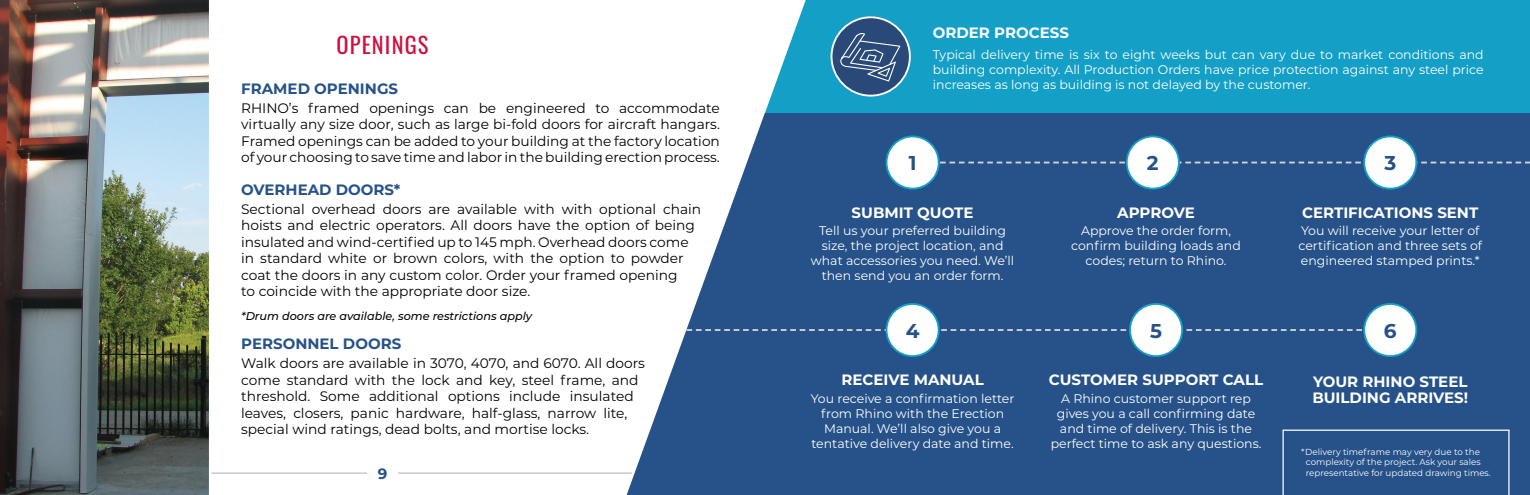
<style>
.page{position:relative;width:1530px;height:495px;background:#fff}
.page>*{position:absolute;margin:0;border:0;box-sizing:border-box;transform-origin:0 0}
.t1{font:22.5px "Oswald";letter-spacing:.05em;color:#ce1141}
.t2{font:700 20px "Montserrat";color:#265289}
.t3{font:700 15px/16.2px "Montserrat";color:#fff}
.t4{font:700 15px "Montserrat";color:#265289}
.t5{font:13.75px/16.5px "Montserrat";color:#000}
.t6{font:12.5px/15px "Montserrat";color:#fff;text-align:center}
.t7{font:italic 500 11.25px "Montserrat";color:#000}
.t8{font:8.75px/10.5px "Montserrat";color:#fff}
</style>
<div class="page">
<hr style="left:45px;top:472px;width:675px;height:2px;background:#bcbec0">
<svg style="left:613px;top:113px;width:917px;height:382px;background:#3b6394"></svg>
<svg style="left:940px;top:162px;width:590px;height:1px"></svg>
<svg style="left:686px;top:329px;width:677px;height:2px"></svg>
<div style="left:765px;top:0;width:765px;height:113px;background:#139fc6"></div>
<div style="left:887px;top:136px;width:52px;height:53px;background:#fff;border-radius:50%"></div>
<div style="left:886px;top:135px;width:54px;height:55px;border:2px solid #139fc6;border-radius:50%"></div>
<div style="left:1127px;top:136px;width:52px;height:53px;background:#fff;border-radius:50%"></div>
<div style="left:1126px;top:135px;width:54px;height:55px;border:2px solid #139fc6;border-radius:50%"></div>
<div style="left:1364px;top:136px;width:52px;height:53px;background:#fff;border-radius:50%"></div>
<div style="left:1363px;top:135px;width:54px;height:55px;border:2px solid #139fc6;border-radius:50%"></div>
<div style="left:887px;top:304px;width:52px;height:52px;background:#fff;border-radius:50%"></div>
<div style="left:886px;top:303px;width:54px;height:54px;border:2px solid #139fc6;border-radius:50%"></div>
<div style="left:1130px;top:304px;width:52px;height:52px;background:#fff;border-radius:50%"></div>
<div style="left:1129px;top:303px;width:54px;height:54px;border:2px solid #139fc6;border-radius:50%"></div>
<div style="left:1364px;top:304px;width:52px;height:52px;background:#fff;border-radius:50%"></div>
<div style="left:1363px;top:303px;width:54px;height:54px;border:2px solid #139fc6;border-radius:50%"></div>
<img style="left:0;top:0;width:213px;height:495px">
<div style="left:367px;top:464px;width:31px;height:31px;background:#fff"></div>
<div style="left:831px;top:18px;width:79px;height:77px;background:#294a78;border-radius:50%"></div>
<svg style="left:840px;top:33px;width:60px;height:48px"></svg>
<div style="left:831px;top:16px;width:80px;height:81px;border:2px solid #fff;border-radius:50%"></div>
<div style="left:1282px;top:430px;width:228px;height:65px;background:#265289"></div>
<h1 class="t1" style="left:337px;top:24px;width:93px">OPENINGS</h1>
<p class="t4" style="left:241px;top:78px;width:158px">FRAMED OPENINGS</p>
<p class="t5" style="left:241px;top:99px;width:480px;text-align:justify">RHINO’s framed openings can be engineered to accommodate virtually any size door, such as large bi-fold doors for aircraft hangars.<br>Framed openings can be added to your building at the factory location of your choosing to save time and labor in the building erection process.</p>
<p class="t4" style="left:241px;top:179px;width:161px">OVERHEAD DOORS*</p>
<p class="t5" style="left:241px;top:200px;width:462px">Sectional overhead doors are available with with optional chain hoists and electric operators. All doors have the option of being insulated and wind-certified up to 145 mph. Overhead doors come in standard white or brown colors, with the option to powder coat the doors in any custom color. Order your framed opening<br>to coincide with the appropriate door size.</p>
<p class="t7" style="left:241px;top:308px;width:293px">*Drum doors are available, some restrictions apply</p>
<p class="t4" style="left:241px;top:333px;width:162px">PERSONNEL DOORS</p>
<p class="t5" style="left:241px;top:355px;width:405px">Walk doors are available in 3070, 4070, and 6070. All doors come standard with the lock and key, steel frame, and threshold. Some additional options include insulated leaves, closers, panic hardware, half-glass, narrow lite, special wind ratings, dead bolts, and mortise locks.</p>
<p class="t4" style="left:378px;top:463px;width:11px">9</p>
<p class="t3" style="left:933px;top:24px;width:138px">ORDER PROCESS</p>
<p class="t6" style="left:933px;top:46px;width:552px;text-align:justify">Typical delivery time is six to eight weeks but can vary due to market conditions and building complexity. All Production Orders have price protection against any steel price increases as long as building is not delayed by the customer.</p>
<h2 class="t2" style="left:909px;top:149px;width:9px">1</h2>
<h2 class="t2" style="left:1147px;top:149px;width:13px">2</h2>
<h2 class="t2" style="left:1384px;top:149px;width:13px">3</h2>
<p class="t3" style="left:852px;top:203px;width:123px">SUBMIT QUOTE</p>
<p class="t6" style="left:811px;top:223px;width:205px">Tell us your preferred building size, the project location, and what accessories you need. We’ll then send you an order form.</p>
<p class="t3" style="left:1117px;top:203px;width:79px">APPROVE</p>
<p class="t6" style="left:1071px;top:223px;width:171px">Approve the order form, confirm building loads and codes; return to Rhino.</p>
<p class="t3" style="left:1302px;top:203px;width:178px">CERTIFICATIONS SENT</p>
<p class="t6" style="left:1298px;top:223px;width:185px;text-align:left">You will receive your letter of certification and three sets of engineered stamped prints.*</p>
<h2 class="t2" style="left:906px;top:316px;width:15px">4</h2>
<h2 class="t2" style="left:1150px;top:316px;width:13px">5</h2>
<h2 class="t2" style="left:1384px;top:316px;width:14px">6</h2>
<p class="t3" style="left:841px;top:371px;width:144px">RECEIVE MANUAL</p>
<p class="t6" style="left:811px;top:390px;width:205px">You receive a confirmation letter from Rhino with the Erection<br>Manual. We’ll also give you a tentative delivery date and time.</p>
<p class="t3" style="left:1049px;top:371px;width:216px">CUSTOMER SUPPORT CALL</p>
<p class="t6" style="left:1051px;top:390px;width:212px">A Rhino customer support rep gives you a call confirming date and time of delivery. This is the perfect time to ask any questions.</p>
<p class="t3" style="left:1312px;top:373px;width:157px">YOUR RHINO STEEL<br>BUILDING ARRIVES!</p>
<p class="t8" style="left:1306px;top:446px;width:186px;text-indent:-5px">*Delivery timeframe may very due to the complexity of the project. Ask your sales representative for updated drawing times.</p>
</div>
